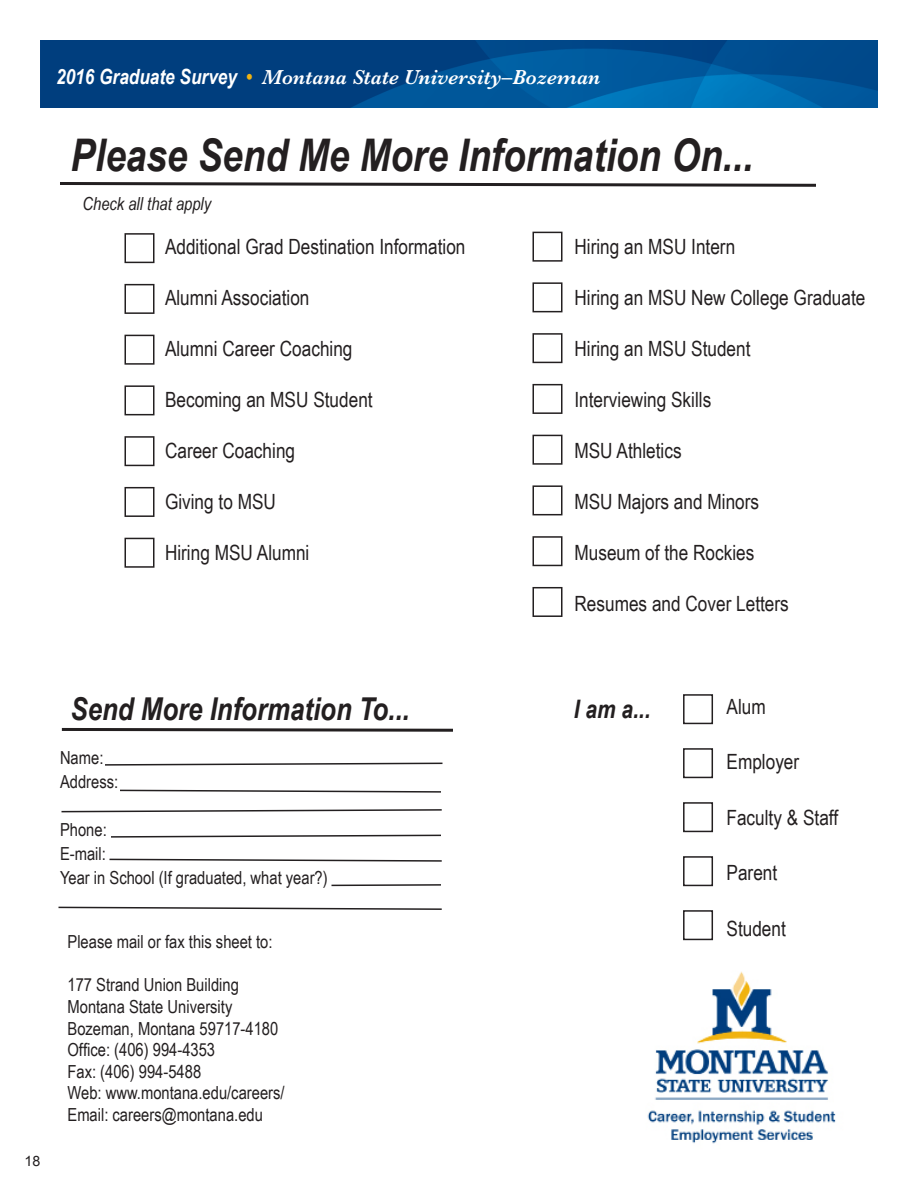
<style>
.page{position:relative;width:918px;height:1188px;background:#fff}
.page>*{position:absolute;margin:0;border:0;box-sizing:border-box;transform-origin:0 0}
.t1{font:italic 700 45px "Arial Narrow";color:#231f20}
.t2{font:italic 700 31.5px "Arial Narrow";color:#231f20}
.t3{font:italic 700 25.5px "Arial Narrow";color:#231f20}
.t4{font:21px "Arial Narrow";color:#231f20}
.t5{font:italic 600 21px "Baskerville";color:#fff}
.t6{font:italic 700 21px "Arial Narrow";color:#fff}
.t7{font:18px "Arial Narrow";color:#231f20}
.t8{font:italic 18px "Arial Narrow";color:#231f20}
.t9{font:14.25px "Arial";color:#231f20}
.s1{font-family:"Arial Narrow";font-weight:700}
.s2{font-family:"Arial Narrow";font-weight:700;color:#efb211}
</style>
<div class="page">
<img style="left:40px;top:41px;width:838px;height:67px">
<div style="left:683px;top:694px;width:30px;height:30px;border:2px solid #231f20"></div>
<div style="left:683px;top:748px;width:30px;height:30px;border:2px solid #231f20"></div>
<div style="left:683px;top:802px;width:30px;height:30px;border:2px solid #231f20"></div>
<div style="left:683px;top:856px;width:30px;height:30px;border:2px solid #231f20"></div>
<div style="left:124px;top:233px;width:30px;height:30px;border:2px solid #231f20"></div>
<svg style="left:60px;top:182px;width:756px;height:5px"></svg>
<div style="left:124px;top:284px;width:30px;height:30px;border:2px solid #231f20"></div>
<div style="left:124px;top:335px;width:30px;height:30px;border:2px solid #231f20"></div>
<div style="left:124px;top:385px;width:30px;height:30px;border:2px solid #231f20"></div>
<div style="left:124px;top:436px;width:30px;height:30px;border:2px solid #231f20"></div>
<div style="left:124px;top:487px;width:30px;height:30px;border:2px solid #231f20"></div>
<div style="left:124px;top:538px;width:30px;height:30px;border:2px solid #231f20"></div>
<div style="left:532px;top:232px;width:30px;height:30px;border:2px solid #231f20"></div>
<div style="left:532px;top:282px;width:30px;height:30px;border:2px solid #231f20"></div>
<div style="left:532px;top:333px;width:30px;height:30px;border:2px solid #231f20"></div>
<div style="left:532px;top:384px;width:30px;height:30px;border:2px solid #231f20"></div>
<div style="left:532px;top:435px;width:30px;height:30px;border:2px solid #231f20"></div>
<div style="left:532px;top:485px;width:30px;height:30px;border:2px solid #231f20"></div>
<div style="left:532px;top:536px;width:30px;height:30px;border:2px solid #231f20"></div>
<div style="left:532px;top:587px;width:30px;height:30px;border:2px solid #231f20"></div>
<svg style="left:61px;top:727px;width:392px;height:5px"></svg>
<div style="left:683px;top:910px;width:30px;height:30px;border:2px solid #231f20"></div>
<svg style="left:105px;top:762px;width:338px;height:4px"></svg>
<svg style="left:120px;top:789px;width:321px;height:4px"></svg>
<svg style="left:61px;top:809px;width:381px;height:4px"></svg>
<svg style="left:111px;top:834px;width:330px;height:4px"></svg>
<svg style="left:109px;top:858px;width:333px;height:4px"></svg>
<svg style="left:331px;top:884px;width:110px;height:3px"></svg>
<svg style="left:58px;top:906px;width:384px;height:4px"></svg>
<img style="left:647px;top:971px;width:189px;height:173px">
<p class="t5" style="left:56px;top:63px;width:546px"><span class="s1">2016 Graduate Survey</span> <span class="s2">•</span> Montana State University–Bozeman</p>
<p class="t6" style="left:85px;top:60px;width:11px">5</p>
<p class="t1" style="left:70px;top:122px;width:684px">Please Send Me More Information On...</p>
<p class="t8" style="left:82px;top:191px;width:130px">Check all that apply</p>
<p class="t4" style="left:165px;top:232px;width:302px">Additional Grad Destination Information</p>
<p class="t4" style="left:165px;top:283px;width:146px">Alumni Association</p>
<p class="t4" style="left:165px;top:334px;width:189px">Alumni Career Coaching</p>
<p class="t4" style="left:165px;top:385px;width:209px">Becoming an MSU Student</p>
<p class="t4" style="left:165px;top:436px;width:132px">Career Coaching</p>
<p class="t4" style="left:165px;top:487px;width:113px">Giving to MSU</p>
<p class="t4" style="left:165px;top:538px;width:146px">Hiring MSU Alumni</p>
<p class="t4" style="left:574px;top:232px;width:162px">Hiring an MSU Intern</p>
<p class="t4" style="left:574px;top:283px;width:292px">Hiring an MSU New College Graduate</p>
<p class="t4" style="left:574px;top:334px;width:178px">Hiring an MSU Student</p>
<p class="t4" style="left:574px;top:385px;width:138px">Interviewing Skills</p>
<p class="t4" style="left:574px;top:436px;width:109px">MSU Athletics</p>
<p class="t4" style="left:574px;top:487px;width:186px">MSU Majors and Minors</p>
<p class="t4" style="left:574px;top:538px;width:181px">Museum of the Rockies</p>
<p class="t4" style="left:574px;top:589px;width:216px">Resumes and Cover Letters</p>
<p class="t9" style="left:25px;top:1152px;width:17px">18</p>
<p class="t2" style="left:70px;top:685px;width:341px">Send More Information To...</p>
<p class="t4" style="left:727px;top:691px;width:41px">Alum</p>
<p class="t4" style="left:727px;top:747px;width:74px">Employer</p>
<p class="t4" style="left:727px;top:802px;width:113px">Faculty &amp; Staff</p>
<p class="t4" style="left:727px;top:858px;width:52px">Parent</p>
<p class="t4" style="left:727px;top:913px;width:61px">Student</p>
<p class="t3" style="left:574px;top:689px;width:78px">I am a...</p>
<p class="t7" style="left:60px;top:744px;width:45px">Name:</p>
<p class="t7" style="left:60px;top:768px;width:60px">Address:</p>
<p class="t7" style="left:60px;top:816px;width:48px">Phone:</p>
<p class="t7" style="left:60px;top:840px;width:47px">E-mail:</p>
<p class="t7" style="left:60px;top:864px;width:269px">Year in School (If graduated, what year?)</p>
<p class="t7" style="left:68px;top:929px;width:207px">Please mail or fax this sheet to:</p>
<p class="t7" style="left:68px;top:972px;width:173px">177 Strand Union Building</p>
<p class="t7" style="left:68px;top:993px;width:166px">Montana State University</p>
<p class="t7" style="left:68px;top:1015px;width:212px">Bozeman, Montana 59717-4180</p>
<p class="t7" style="left:68px;top:1037px;width:149px">Office: (406) 994-4353</p>
<p class="t7" style="left:68px;top:1058px;width:135px">Fax: (406) 994-5488</p>
<p class="t7" style="left:68px;top:1080px;width:219px">Web: www.montana.edu/careers/</p>
<p class="t7" style="left:68px;top:1101px;width:197px">Email: careers@montana.edu</p>
</div>
